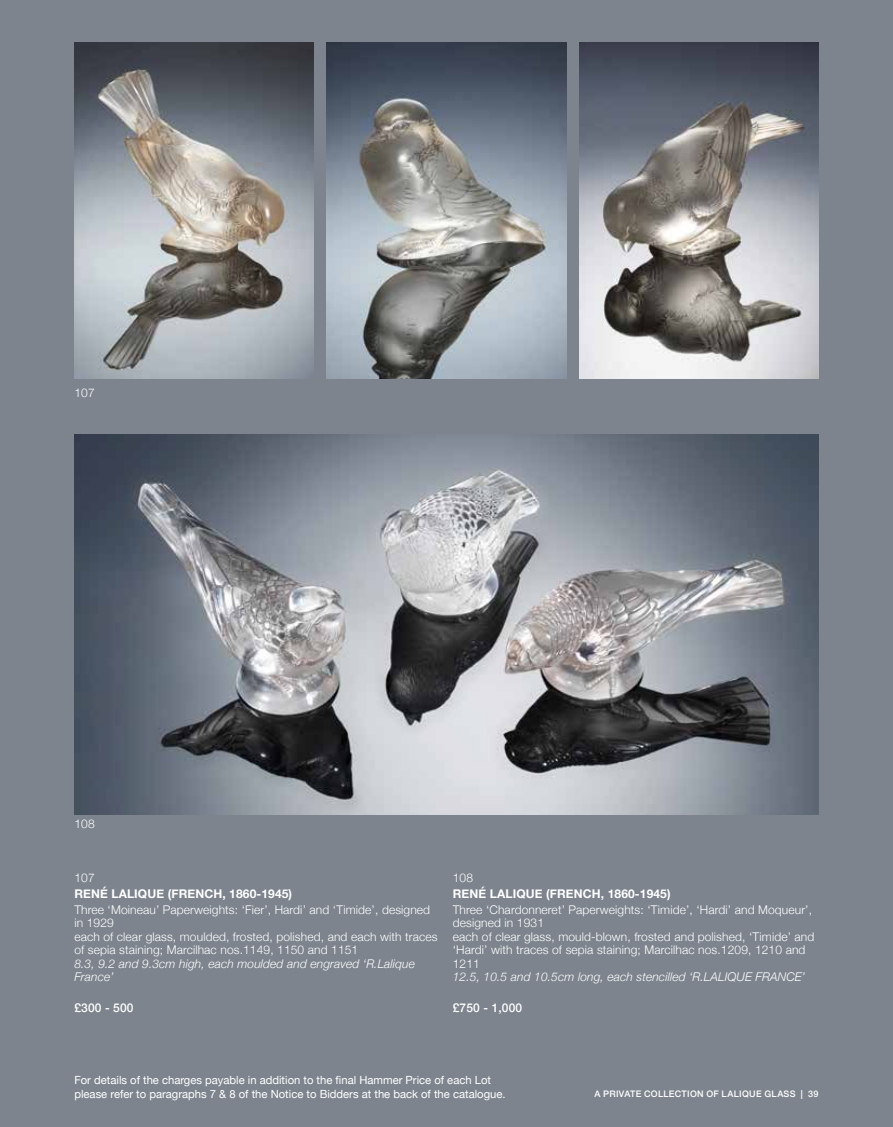
<style>
.page{position:relative;width:893px;height:1127px;background:#7d848d}
.page>*{position:absolute;margin:0;border:0;box-sizing:border-box;transform-origin:0 0}
.t1{font:300 12px/13.5px "Helvetica Neue";letter-spacing:.01em;color:#fff}
.t2{font:italic 300 12px/13.5px "Helvetica Neue";letter-spacing:.01em;color:#fff}
.t3{font:700 12px "Helvetica Neue";letter-spacing:.01em;color:#fff}
.t4{font:500 12px "Helvetica Neue";letter-spacing:.01em;color:#fff}
.t5{font:11.25px/13.5px "Helvetica Neue";color:#fff}
.t6{font:500 9px "Helvetica Neue";letter-spacing:.035em;color:#fff}
</style>
<div class="page">
<img style="left:74px;top:43px;width:240px;height:335px">
<img style="left:74px;top:435px;width:745px;height:379px">
<img style="left:327px;top:43px;width:239px;height:335px">
<img style="left:579px;top:43px;width:240px;height:335px">
<p class="t1" style="left:74px;top:385px;width:22px">107</p>
<p class="t1" style="left:74px;top:816px;width:22px">108</p>
<p class="t1" style="left:74px;top:870px;width:22px">107</p>
<p class="t3" style="left:74px;top:884px;width:219px">RENÉ LALIQUE (FRENCH, 1860-1945)</p>
<p class="t1" style="left:74px;top:902px;width:365px">Three ‘Moineau’ Paperweights: ‘Fier’, Hardi’ and ‘Timide’, designed in 1929<br>each of clear glass, moulded, frosted, polished, and each with traces of sepia staining; Marcilhac nos.1149, 1150 and 1151</p>
<p class="t2" style="left:74px;top:956px;width:342px">8.3, 9.2 and 9.3cm high, each moulded and engraved ‘R.Lalique<br>France’</p>
<p class="t4" style="left:74px;top:998px;width:61px">£300 - 500</p>
<p class="t1" style="left:453px;top:870px;width:22px">108</p>
<p class="t3" style="left:453px;top:884px;width:219px">RENÉ LALIQUE (FRENCH, 1860-1945)</p>
<p class="t1" style="left:453px;top:902px;width:363px">Three ‘Chardonneret’ Paperweights: ‘Timide’, ‘Hardi’ and Moqueur’, designed in 1931<br>each of clear glass, mould-blown, frosted and polished, ‘Timide’ and ‘Hardi’ with traces of sepia staining; Marcilhac nos.1209, 1210 and 1211</p>
<p class="t2" style="left:453px;top:969px;width:354px">12.5, 10.5 and 10.5cm long, each stencilled ‘R.LALIQUE FRANCE’</p>
<p class="t4" style="left:453px;top:998px;width:71px">£750 - 1,000</p>
<p class="t5" style="left:74px;top:1074px;width:433px">For details of the charges payable in addition to the final Hammer Price of each Lot please refer to paragraphs 7 &amp; 8 of the Notice to Bidders at the back of the catalogue.</p>
<p class="t6" style="left:595px;top:1087px;width:226px">A PRIVATE COLLECTION OF LALIQUE GLASS | 39</p>
</div>
